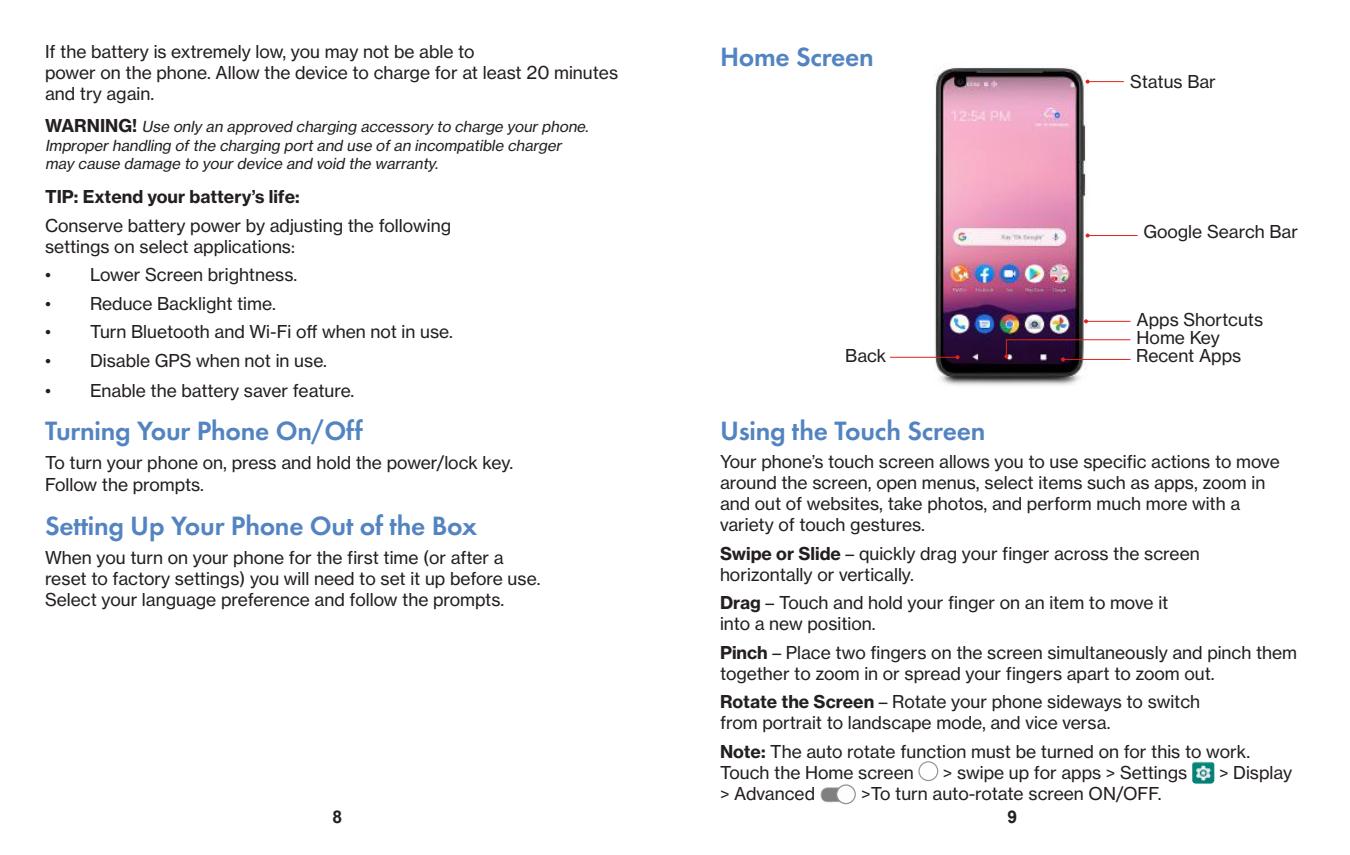
<style>
.page{position:relative;width:1350px;height:855px;background:#fff}
.page>*{position:absolute;margin:0;border:0;box-sizing:border-box;transform-origin:0 0}
.t1{font:600 27.5px "Futura T";letter-spacing:-.01em;color:#5384c1}
.t2{font:17.5px/21px "Verizon NHGTX";color:#241f1f}
.t3{font:700 17.5px "Verizon NHGTX";color:#241f1f}
.t4{font:700 17.5px "Arial";color:#241f1f}
.t5{font:italic 15px/18.5px "Verizon NHGTX";color:#241f1f}
.s1{font-weight:700;font-style:normal;font-size:17.5px}
.s2{font-weight:700}
</style>
<div class="page">
<img style="left:924px;top:67px;width:179px;height:319px">
<div style="left:918px;top:761px;width:20px;height:20px;border:1px solid #969698;border-radius:50%"></div>
<img style="left:1192px;top:761px;width:22px;height:23px">
<img style="left:820px;top:786px;width:32px;height:16px">
<div style="left:837px;top:785px;width:18px;height:19px;background:#fcfcfc;border-radius:50%"></div>
<div style="left:836px;top:784px;width:20px;height:20px;border:1px solid #231f20;border-radius:50%"></div>
<hr style="left:890px;top:357px;width:68px;height:1px;background:#e0231b">
<svg style="left:956px;top:355px;width:4px;height:4px"></svg>
<hr style="left:1086px;top:321px;width:45px;height:1px;background:#e0231b">
<svg style="left:1084px;top:319px;width:4px;height:4px"></svg>
<hr style="left:1088px;top:235px;width:50px;height:1px;background:#e0231b">
<svg style="left:1086px;top:234px;width:4px;height:4px"></svg>
<hr style="left:1088px;top:81px;width:36px;height:1px;background:#e0231b">
<svg style="left:1086px;top:80px;width:4px;height:4px"></svg>
<svg style="left:1004px;top:339px;width:127px;height:22px"></svg>
<p class="t2" style="left:45px;top:41px;width:575px">If the battery is extremely low, you may not be able to<br>power on the phone. Allow the device to charge for at least 20 minutes and try again.</p>
<p class="t5" style="left:45px;top:117px;width:548px"><span class="s1">WA R N I N G !</span> Use only an approved charging accessory to charge yourphone.<br>Improperhandling ofthe charging portand use ofan incompatible charger may cause damage to yourdevice and void the warranty.</p>
<p class="t3" style="left:45px;top:186px;width:256px">TIP: Extend your battery’s life:</p>
<p class="t2" style="left:45px;top:214px;width:408px">Conserve battery power by adjusting the following settings on select applications:</p>
<p class="t2" style="left:45px;top:264px;width:254px">• Lower Screen brightness.</p>
<p class="t2" style="left:45px;top:292px;width:232px">• Reduce Backlight time.</p>
<p class="t2" style="left:45px;top:321px;width:410px">• Turn Bluetooth and Wi-Fi off when not in use.</p>
<p class="t2" style="left:45px;top:349px;width:284px">• Disable GPS when not in use.</p>
<p class="t2" style="left:45px;top:379px;width:311px">• Enable the battery saver feature.</p>
<h1 class="t1" style="left:45px;top:415px;width:319px">Turning Your Phone On/Off</h1>
<p class="t2" style="left:45px;top:451px;width:470px;line-height:22.5px">To turn your phone on, press and hold the power/lock key.<br>Follow the prompts.</p>
<h1 class="t1" style="left:45px;top:510px;width:434px">Setting Up Your Phone Out of the Box</h1>
<p class="t2" style="left:45px;top:546px;width:497px">When you turn on your phone for the first time (or after a reset to factory settings) you will need to set it up before use.<br>Select your language preference and follow the prompts.</p>
<h1 class="t1" style="left:720px;top:41px;width:155px">Home Screen</h1>
<p class="t2" style="left:1130px;top:70px;width:87px">Status Bar</p>
<p class="t2" style="left:1143px;top:221px;width:156px">Google Search Bar</p>
<p class="t2" style="left:1137px;top:309px;width:128px">Apps Shortcuts</p>
<p class="t2" style="left:1137px;top:326px;width:85px">Home Key</p>
<p class="t2" style="left:845px;top:345px;width:43px">Back</p>
<p class="t2" style="left:1136px;top:345px;width:106px">Recent Apps</p>
<h1 class="t1" style="left:720px;top:414px;width:267px">Using the Touch Screen</h1>
<p class="t2" style="left:720px;top:451px;width:561px">Your phone’s touch screen allows you to use specific actions to move around the screen, open menus, select items such as apps, zoom in and out of websites, take photos, and perform much more with a variety of touch gestures.</p>
<p class="t2" style="left:720px;top:542px;width:481px"><span class="s2">Swipe or Slide</span> – quickly drag your finger across the screen horizontally or vertically.</p>
<p class="t2" style="left:720px;top:592px;width:450px"><span class="s2">Drag</span> – Touch and hold your finger on an item to move it into a new position.</p>
<p class="t2" style="left:720px;top:641px;width:579px"><span class="s2">Pinch</span> – Place two fingers on the screen simultaneously and pinch them together to zoom in or spread your fingers apart to zoom out.</p>
<p class="t2" style="left:720px;top:691px;width:482px"><span class="s2">Rotate the Screen</span> – Rotate your phone sideways to switch from portrait to landscape mode, and vice versa.</p>
<p class="t2" style="left:720px;top:740px;width:532px"><span class="s2">Note:</span> The auto rotate function must be turned on for this to work.<br>Touch the Home screen</p>
<p class="t2" style="left:943px;top:761px;width:246px">&gt; swipe up for apps &gt; Settings</p>
<p class="t2" style="left:1219px;top:761px;width:75px">&gt; Display</p>
<p class="t2" style="left:720px;top:782px;width:97px">&gt; Advanced</p>
<p class="t2" style="left:861px;top:782px;width:302px">&gt;To turn auto-rotate screen ON/OFF.</p>
<p class="t4" style="left:333px;top:805px;width:11px">8</p>
<p class="t4" style="left:1008px;top:805px;width:11px">9</p>
</div>
